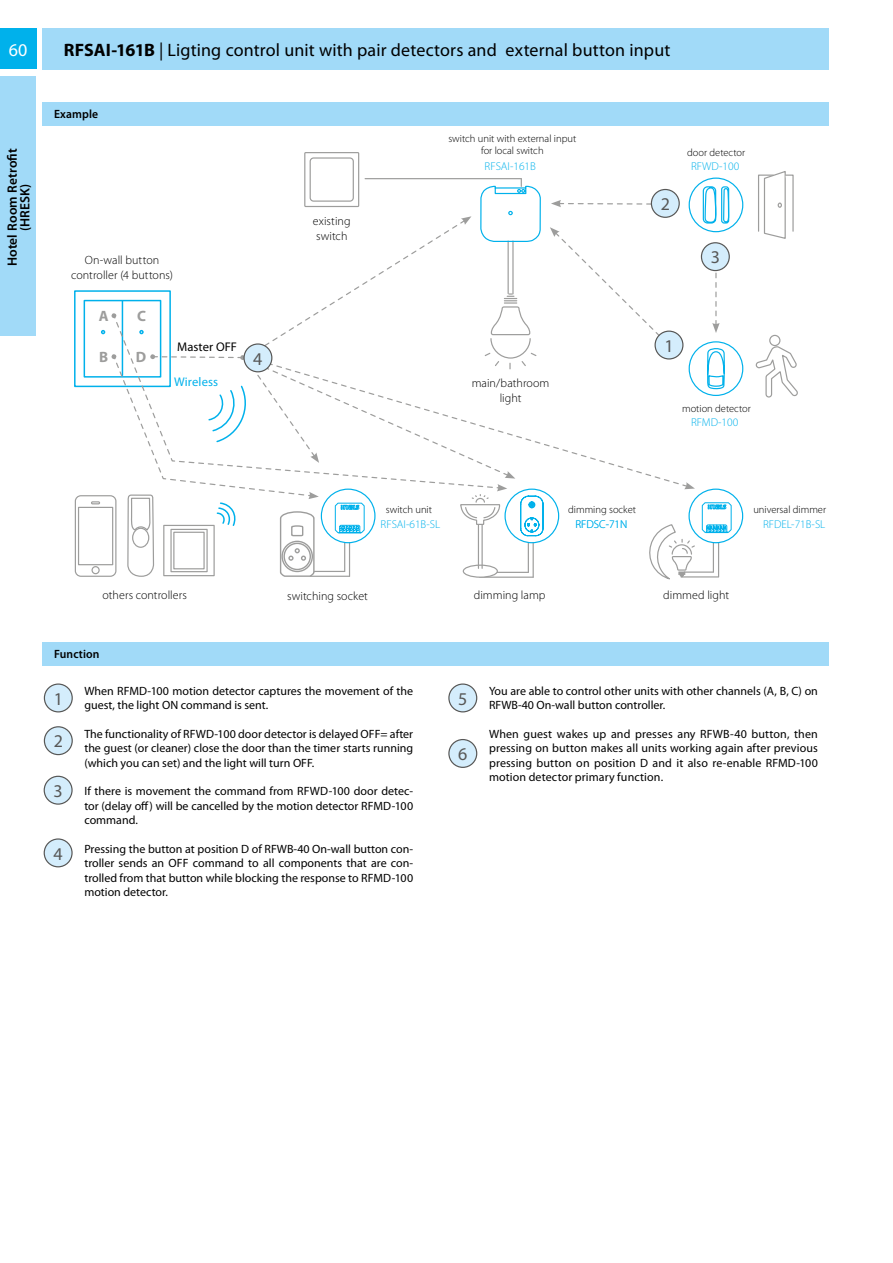
<style>
.page{position:relative;width:893px;height:1263px;background:#fff}
.page>*{position:absolute;margin:0;border:0;box-sizing:border-box;transform-origin:0 0}
.t1{font:18px "Myriad Pro";letter-spacing:.005em;color:#000}
.t2{font:18px "Myriad Pro";color:#575756}
.t3{font:18px "Myriad Pro";color:#fff}
.t4{font:700 15px "Myriad Pro";color:#9d9d9c}
.t5{font:600 13.5px/12.6px "Myriad Pro";letter-spacing:.01em;color:#000;text-align:center}
.t6{font:12.6px "Myriad Pro";letter-spacing:.01em;color:#000}
.t7{font:12.6px "Myriad Pro";letter-spacing:.005em;color:#00b1eb}
.t8{font:12px/14.4px "Myriad Pro";color:#000;text-align:justify}
.t9{font:300 12px/15px "Myriad Pro";letter-spacing:.005em;color:#000;text-align:center}
.t10{font:600 12px "Myriad Pro";letter-spacing:.01em;color:#000}
.t11{font:300 11.4px "Myriad Pro";color:#00b1eb}
.t12{font:300 10.5px/12.6px "Myriad Pro";color:#000;text-align:center}
.s1{font-weight:700}
</style>
<div class="page">
<div style="left:43px;top:28px;width:786px;height:41px;background:#a1daf8"></div>
<div style="left:0;top:28px;width:36px;height:41px;background:#00b1eb"></div>
<div style="left:0;top:76px;width:36px;height:259px;background:#a1daf8"></div>
<div style="left:43px;top:642px;width:786px;height:23px;background:#a1daf8"></div>
<div style="left:43px;top:102px;width:786px;height:23px;background:#a1daf8"></div>
<div style="left:304px;top:152px;width:55px;height:55px;border:1px solid #9d9d9c"></div>
<div style="left:310px;top:157px;width:44px;height:45px;border:1px solid #9d9d9c;border-radius:3px"></div>
<hr style="left:713px;top:540px;width:1px;height:32px;background:#9d9d9c">
<hr style="left:718px;top:540px;width:1px;height:37px;background:#9d9d9c">
<hr style="left:681px;top:576px;width:38px;height:1px;background:#9d9d9c">
<hr style="left:684px;top:571px;width:29px;height:2px;background:#9d9d9c">
<svg style="left:758px;top:171px;width:36px;height:68px"></svg>
<div style="left:689px;top:489px;width:54px;height:54px;background:#fff;border-radius:50%"></div>
<div style="left:688px;top:489px;width:55px;height:54px;border:1px solid #00b1eb;border-radius:50%"></div>
<div style="left:74px;top:290px;width:97px;height:97px;border:2px solid #00b1eb"></div>
<div style="left:84px;top:300px;width:77px;height:78px;background:#fff;border:2px solid #00b1eb"></div>
<svg style="left:101px;top:330px;width:4px;height:4px"></svg>
<hr style="left:365px;top:178px;width:156px;height:1px;background:#9d9d9c">
<svg style="left:479px;top:69px;width:63px;height:597px"></svg>
<svg style="left:755px;top:334px;width:43px;height:64px"></svg>
<div style="left:689px;top:341px;width:54px;height:55px;border:1px solid #00b1eb;border-radius:50%"></div>
<div style="left:75px;top:495px;width:41px;height:82px;border:1px solid #9d9d9c;border-radius:6px"></div>
<div style="left:78px;top:507px;width:35px;height:58px;background:#fff;border:1px solid #9d9d9c"></div>
<svg style="left:91px;top:501px;width:9px;height:3px"></svg>
<div style="left:91px;top:566px;width:9px;height:8px;border:1px solid #9d9d9c;border-radius:50%"></div>
<svg style="left:649px;top:523px;width:47px;height:57px"></svg>
<svg style="left:550px;top:227px;width:118px;height:112px"></svg>
<div style="left:655px;top:331px;width:28px;height:28px;background:#d4edfc;border-radius:50%"></div>
<div style="left:654px;top:331px;width:29px;height:29px;border:1px solid #575756;border-radius:50%"></div>
<svg style="left:551px;top:200px;width:100px;height:7px"></svg>
<div style="left:651px;top:189px;width:28px;height:28px;background:#d4edfc;border-radius:50%"></div>
<div style="left:651px;top:189px;width:29px;height:29px;border:1px solid #575756;border-radius:50%"></div>
<svg style="left:702px;top:177px;width:28px;height:219px"></svg>
<div style="left:701px;top:243px;width:28px;height:28px;background:#d4edfc;border-radius:50%"></div>
<div style="left:701px;top:242px;width:29px;height:29px;border:1px solid #575756;border-radius:50%"></div>
<svg style="left:684px;top:482px;width:11px;height:7px"></svg>
<div style="left:44px;top:684px;width:28px;height:28px;background:#d4edfc;border-radius:50%"></div>
<div style="left:44px;top:683px;width:29px;height:29px;border:1px solid #575756;border-radius:50%"></div>
<div style="left:44px;top:839px;width:28px;height:28px;background:#d4edfc;border-radius:50%"></div>
<div style="left:44px;top:838px;width:29px;height:29px;border:1px solid #575756;border-radius:50%"></div>
<div style="left:44px;top:727px;width:28px;height:27px;background:#d4edfc;border-radius:50%"></div>
<div style="left:44px;top:726px;width:29px;height:29px;border:1px solid #575756;border-radius:50%"></div>
<div style="left:44px;top:776px;width:28px;height:28px;background:#d4edfc;border-radius:50%"></div>
<div style="left:44px;top:776px;width:29px;height:29px;border:1px solid #575756;border-radius:50%"></div>
<div style="left:449px;top:684px;width:28px;height:28px;background:#d4edfc;border-radius:50%"></div>
<div style="left:448px;top:683px;width:29px;height:29px;border:1px solid #575756;border-radius:50%"></div>
<div style="left:449px;top:739px;width:28px;height:28px;background:#d4edfc;border-radius:50%"></div>
<div style="left:448px;top:739px;width:29px;height:29px;border:1px solid #575756;border-radius:50%"></div>
<svg style="left:702px;top:502px;width:30px;height:31px"></svg>
<svg style="left:111px;top:216px;width:433px;height:376px"></svg>
<h1 class="t3" style="left:9px;top:39px;width:20px">60</h1>
<h1 class="t1" style="left:64px;top:39px;width:608px"><span class="s1">RFSAI-161B</span> | Ligting control unit with pair detectors and external button input</h1>
<p class="t5" style="left:6px;top:266px;width:120px;rotate:-90deg">Hotel Room Retrofit (HRESK)</p>
<p class="t10" style="left:54px;top:107px;width:46px">Example</p>
<p class="t9" style="left:71px;top:252px;width:103px">On-wall button controller (4 buttons)</p>
<p class="t4" style="left:99px;top:307px;width:11px">A</p>
<p class="t4" style="left:99px;top:347px;width:11px">B</p>
<p class="t4" style="left:137px;top:307px;width:10px">C</p>
<p class="t4" style="left:136px;top:347px;width:12px">D</p>
<p class="t6" style="left:177px;top:339px;width:61px">Master OFF</p>
<p class="t7" style="left:174px;top:374px;width:45px">Wireless</p>
<h1 class="t2" style="left:253px;top:348px;width:11px">4</h1>
<p class="t9" style="left:313px;top:214px;width:39px;text-align:left">existing switch</p>
<p class="t12" style="left:448px;top:132px;width:129px">switch unit with external input for local switch</p>
<p class="t11" style="left:485px;top:160px;width:53px">RFSAI-161B</p>
<p class="t9" style="left:472px;top:375px;width:79px">main/bathroom light</p>
<h1 class="t2" style="left:661px;top:193px;width:11px">2</h1>
<p class="t12" style="left:687px;top:147px;width:60px">door detector</p>
<p class="t11" style="left:691px;top:160px;width:50px">RFWD-100</p>
<h1 class="t2" style="left:711px;top:246px;width:11px">3</h1>
<h1 class="t2" style="left:664px;top:335px;width:11px">1</h1>
<p class="t12" style="left:682px;top:402px;width:70px">motion detector</p>
<p class="t11" style="left:691px;top:416px;width:49px">RFMD-100</p>
<p class="t12" style="left:386px;top:503px;width:48px">switch unit</p>
<p class="t12" style="left:568px;top:503px;width:70px">dimming socket</p>
<p class="t12" style="left:753px;top:503px;width:74px">universal dimmer</p>
<p class="t9" style="left:103px;top:588px;width:86px">others controllers</p>
<p class="t11" style="left:381px;top:518px;width:61px">RFSAI-61B-SL</p>
<p class="t11" style="left:575px;top:518px;width:53px">RFDSC-71N</p>
<p class="t11" style="left:763px;top:518px;width:64px">RFDEL-71B-SL</p>
<p class="t9" style="left:287px;top:588px;width:82px">switching socket</p>
<p class="t9" style="left:474px;top:588px;width:73px">dimming lamp</p>
<p class="t9" style="left:663px;top:588px;width:67px">dimmed light</p>
<p class="t10" style="left:54px;top:647px;width:47px">Function</p>
<p class="t8" style="left:84px;top:683px;width:330px">When RFMD-100 motion detector captures the movement of the guest, the light ON command is sent.</p>
<p class="t8" style="left:84px;top:726px;width:330px">The functionality of RFWD-100 door detector is delayed OFF= after the guest (or cleaner) close the door than the timer starts running (which you can set) and the light will turn OFF.</p>
<p class="t8" style="left:84px;top:784px;width:330px">If there is movement the command from RFWD-100 door detec&shy;tor (delay off) will be cancelled by the motion detector RFMD-100 command.</p>
<p class="t8" style="left:84px;top:842px;width:330px">Pressing the button at position D of RFWB-40 On-wall button con&shy;troller sends an OFF command to all components that are con&shy;trolled from that button while blocking the response to RFMD-100 motion detector.</p>
<h1 class="t2" style="left:54px;top:688px;width:11px">1</h1>
<h1 class="t2" style="left:54px;top:730px;width:11px">2</h1>
<h1 class="t2" style="left:54px;top:780px;width:11px">3</h1>
<h1 class="t2" style="left:54px;top:842px;width:11px">4</h1>
<h1 class="t2" style="left:458px;top:688px;width:11px">5</h1>
<h1 class="t2" style="left:458px;top:743px;width:11px">6</h1>
<p class="t8" style="left:489px;top:683px;width:330px">You are able to control other units with other channels (A, B, C) on<br>RFWB-40 On-wall button controller.</p>
<p class="t8" style="left:489px;top:726px;width:330px">When guest wakes up and presses any RFWB-40 button, then pressing on button makes all units working again after previous pressing button on position D and it also re-enable RFMD-100 motion detector primary function.</p>
</div>
